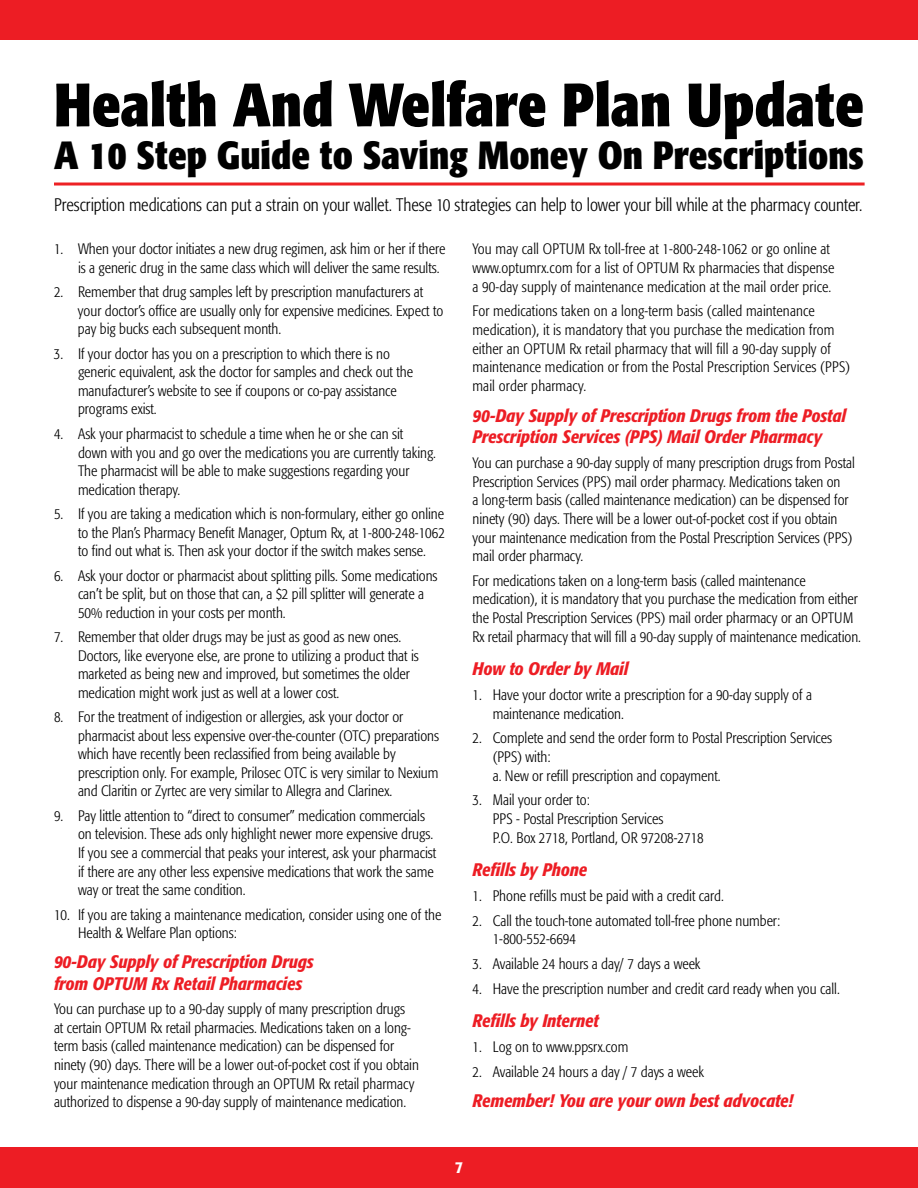
<style>
.page{position:relative;width:918px;height:1188px;background:#fff}
.page>*{position:absolute;margin:0;border:0;box-sizing:border-box;transform-origin:0 0}
.t1{font:700 condensed 60.45px "Formata";color:#000}
.t2{font:700 condensed 38.85px "Formata";color:#000}
.t3{font:italic 500 condensed 18px/21.5px "Formata";color:#ed1d24}
.t4{font:300 condensed 18px "Formata";letter-spacing:-.005em;color:#000}
.t5{font:500 condensed 16.5px "Formata";color:#fff}
.t6{font:300 condensed 15px/18.6px "Formata";color:#000}
</style>
<div class="page">
<div style="left:0;top:1148px;width:918px;height:40px;background:#ed1d24"></div>
<div style="left:0;top:0;width:918px;height:40px;background:#ed1d24"></div>
<hr style="left:54px;top:183px;width:811px;height:3px;background:#ed2124">
<h1 class="t1" style="left:54px;top:67px;width:812px">Health And Welfare Plan Update</h1>
<h2 class="t2" style="left:54px;top:131px;width:812px">A 10 Step Guide to Saving Money On Prescriptions</h2>
<p class="t4" style="left:54px;top:194px;width:810px">Prescription medications can put a strain on your wallet. These 10 strategies can help to lower your bill while at the pharmacy counter.</p>
<p class="t6" style="left:78px;top:240px;width:369px;text-indent:-24px">1. When your doctor initiates a new drug regimen, ask him or her if there is a generic drug in the same class which will deliver the same results.</p>
<p class="t6" style="left:78px;top:283px;width:367px;text-indent:-24px">2. Remember that drug samples left by prescription manufacturers at your doctor’s office are usually only for expensive medicines. Expect to pay big bucks each subsequent month.</p>
<p class="t6" style="left:78px;top:344px;width:337px;text-indent:-24px">3. If your doctor has you on a prescription to which there is no generic equivalent, ask the doctor for samples and check out the manufacturer’s website to see if coupons or co-pay assistance programs exist.</p>
<p class="t6" style="left:78px;top:424px;width:360px;text-indent:-24px">4. Ask your pharmacist to schedule a time when he or she can sit down with you and go over the medications you are currently taking.<br>The pharmacist will be able to make suggestions regarding your medication therapy.</p>
<p class="t6" style="left:78px;top:504px;width:368px;text-align:justify;text-indent:-24px">5. If you are taking a medication which is non-formulary, either go online to the Plan’s Pharmacy Benefit Manager, Optum Rx, at 1-800-248-1062 to find out what is. Then ask your doctor if the switch makes sense.</p>
<p class="t6" style="left:78px;top:566px;width:361px;text-indent:-24px">6. Ask your doctor or pharmacist about splitting pills. Some medications can’t be split, but on those that can, a $2 pill splitter will generate a<br>50% reduction in your costs per month.</p>
<p class="t6" style="left:78px;top:628px;width:342px;text-indent:-24px">7. Remember that older drugs may be just as good as new ones.<br>Doctors, like everyone else, are prone to utilizing a product that is marketed as being new and improved, but sometimes the older medication might work just as well at a lower cost.</p>
<p class="t6" style="left:78px;top:708px;width:363px;text-indent:-24px">8. For the treatment of indigestion or allergies, ask your doctor or pharmacist about less expensive over-the-counter (OTC) preparations which have recently been reclassified from being available by prescription only. For example, Prilosec OTC is very similar to Nexium and Claritin or Zyrtec are very similar to Allegra and Clarinex.</p>
<p class="t6" style="left:78px;top:806px;width:360px;text-indent:-24px">9. Pay little attention to “direct to consumer” medication commercials on television. These ads only highlight newer more expensive drugs.<br>If you see a commercial that peaks your interest, ask your pharmacist if there are any other less expensive medications that work the same way or treat the same condition.</p>
<p class="t6" style="left:78px;top:905px;width:365px;text-indent:-24px">10. If you are taking a maintenance medication, consider using one of the<br>Health &amp; Welfare Plan options:</p>
<p class="t3" style="left:54px;top:951px;width:261px">90-Day Supply of Prescription Drugs from OPTUM Rx Retail Pharmacies</p>
<p class="t6" style="left:54px;top:1000px;width:366px">You can purchase up to a 90-day supply of many prescription drugs<br>at certain OPTUM Rx retail pharmacies. Medications taken on a long&shy;term basis (called maintenance medication) can be dispensed for ninety (90) days. There will be a lower out-of-pocket cost if you obtain your maintenance medication through an OPTUM Rx retail pharmacy authorized to dispense a 90-day supply of maintenance medication.</p>
<p class="t6" style="left:472px;top:240px;width:363px">You may call OPTUM Rx toll-free at 1-800-248-1062 or go online at www.optumrx.com for a list of OPTUM Rx pharmacies that dispense a 90-day supply of maintenance medication at the mail order price.</p>
<p class="t6" style="left:472px;top:302px;width:379px">For medications taken on a long-term basis (called maintenance medication), it is mandatory that you purchase the medication from either an OPTUM Rx retail pharmacy that will fill a 90-day supply of maintenance medication or from the Postal Prescription Services (PPS) mail order pharmacy.</p>
<p class="t3" style="left:472px;top:404px;width:375px">90-Day Supply of Prescription Drugs from the Postal<br>Prescription Services (PPS) Mail Order Pharmacy</p>
<p class="t6" style="left:472px;top:453px;width:384px">You can purchase a 90-day supply of many prescription drugs from Postal Prescription Services (PPS) mail order pharmacy. Medications taken on<br>a long-term basis (called maintenance medication) can be dispensed for ninety (90) days. There will be a lower out-of-pocket cost if you obtain your maintenance medication from the Postal Prescription Services (PPS) mail order pharmacy.</p>
<p class="t6" style="left:472px;top:571px;width:390px">For medications taken on a long-term basis (called maintenance medication), it is mandatory that you purchase the medication from either the Postal Prescription Services (PPS) mail order pharmacy or an OPTUM Rx retail pharmacy that will fill a 90-day supply of maintenance medication.</p>
<p class="t3" style="left:472px;top:658px;width:157px">How to Order by Mail</p>
<p class="t6" style="left:493px;top:685px;width:321px;text-indent:-20px">1. Have your doctor write a prescription for a 90-day supply of a maintenance medication.</p>
<p class="t6" style="left:493px;top:729px;width:341px;text-indent:-20px">2. Complete and send the order form to Postal Prescription Services (PPS) with:<br>a. New or refill prescription and copayment.</p>
<p class="t6" style="left:493px;top:791px;width:213px;text-indent:-20px">3. Mail your order to:<br>PPS - Postal Prescription Services<br>P.O. Box 2718, Portland, OR 97208-2718</p>
<p class="t3" style="left:472px;top:859px;width:116px">Refills by Phone</p>
<p class="t6" style="left:472px;top:886px;width:253px">1. Phone refills must be paid with a credit card.</p>
<p class="t6" style="left:493px;top:911px;width:289px;text-indent:-20px">2. Call the touch-tone automated toll-free phone number:<br>1-800-552-6694</p>
<p class="t6" style="left:472px;top:954px;width:230px">3. Available 24 hours a day/ 7 days a week</p>
<p class="t6" style="left:472px;top:979px;width:369px">4. Have the prescription number and credit card ready when you call.</p>
<p class="t3" style="left:472px;top:1010px;width:128px">Refills by Internet</p>
<p class="t6" style="left:472px;top:1037px;width:157px">1. Log on to www.ppsrx.com</p>
<p class="t6" style="left:472px;top:1062px;width:233px">2. Available 24 hours a day / 7 days a week</p>
<p class="t3" style="left:472px;top:1090px;width:322px">Remember! You are your own best advocate!</p>
<p class="t5" style="left:455px;top:1157px;width:9px">7</p>
</div>
